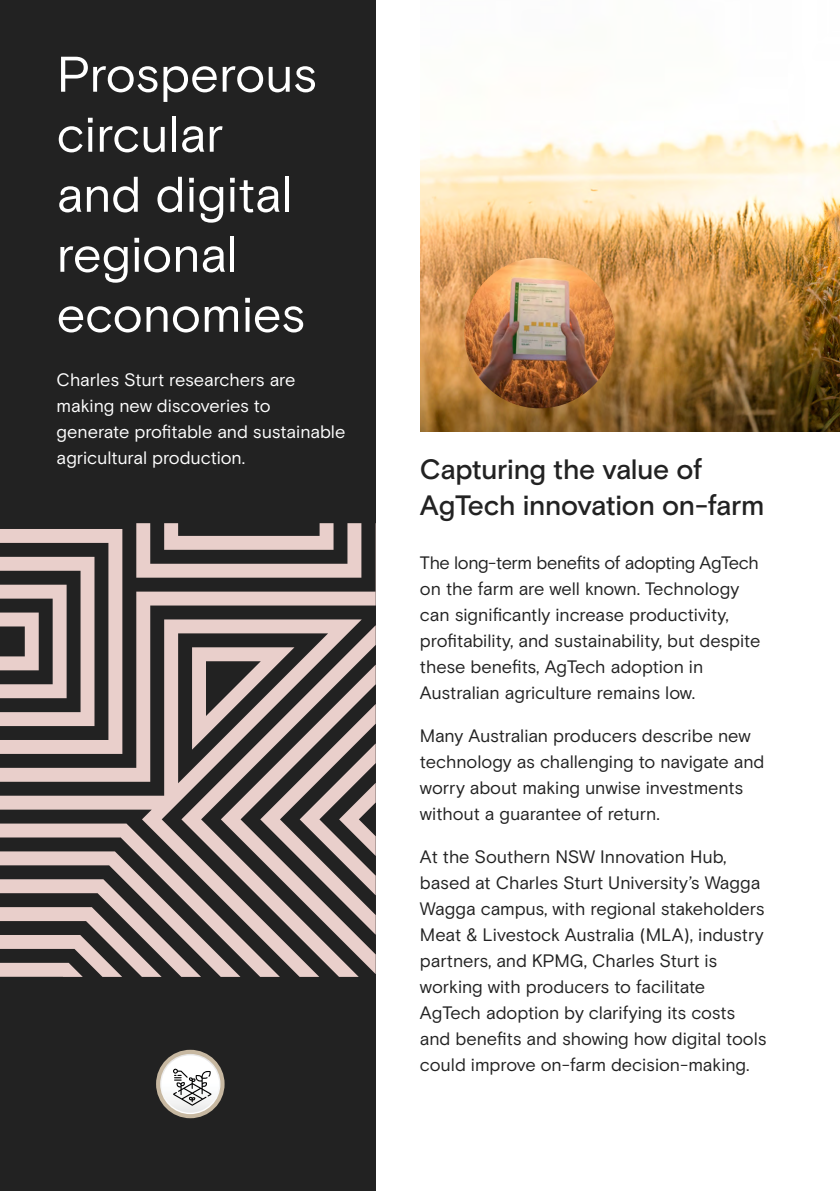
<style>
.page{position:relative;width:840px;height:1191px;background:#fff}
.page>*{position:absolute;margin:0;border:0;box-sizing:border-box;transform-origin:0 0}
.t1{font:50px/60px "Basis Grotesque";letter-spacing:-.01em;color:#fff}
.t2{font:500 28px/36px "Basis Grotesque";letter-spacing:-.015em;color:#222}
.t3{font:18px/26px "Basis Grotesque";letter-spacing:-.01em;color:#222}
.t4{font:18px/26px "Basis Grotesque";letter-spacing:-.01em;color:#fff}
</style>
<div class="page">
<img style="left:420px;top:121px;width:419px;height:310px">
<img style="left:464px;top:258px;width:150px;height:150px;border-radius:75px">
<div style="left:0;top:0;width:375px;height:1191px;background:#222"></div>
<svg style="left:0;top:523px;width:375px;height:454px"></svg>
<svg style="left:156px;top:1049px;width:68px;height:69px"></svg>
<svg style="left:160px;top:1054px;width:60px;height:60px"></svg>
<div style="left:161px;top:1055px;width:58px;height:57px;background:linear-gradient(to bottom,#fff,#f0f0f0);border-radius:29px"></div>
<svg style="left:173px;top:1068px;width:38px;height:37px"></svg>
<h1 class="t1" style="left:57px;top:44px;width:262px">Prosperous circular and digital regional economies</h1>
<p class="t4" style="left:57px;top:367px;width:290px">Charles Sturt researchers are making new discoveries to generate profitable and sustainable agricultural production.</p>
<h2 class="t2" style="left:420px;top:451px;width:346px">Capturing the value of<br>AgTech innovation on-farm</h2>
<p class="t3" style="left:420px;top:550px;width:342px">The long-term benefits of adopting AgTech on the farm are well known. Technology can significantly increase productivity, profitability, and sustainability, but despite these benefits, AgTech adoption in Australian agriculture remains low.</p>
<p class="t3" style="left:420px;top:723px;width:346px">Many Australian producers describe new technology as challenging to navigate and worry about making unwise investments without a guarantee of return.</p>
<p class="t3" style="left:420px;top:844px;width:348px">At the Southern NSW Innovation Hub, based at Charles Sturt University’s Wagga Wagga campus, with regional stakeholders Meat &amp; Livestock Australia (MLA), industry partners, and KPMG, Charles Sturt is working with producers to facilitate AgTech adoption by clarifying its costs and benefits and showing how digital tools could improve on-farm decision-making.</p>
</div>
